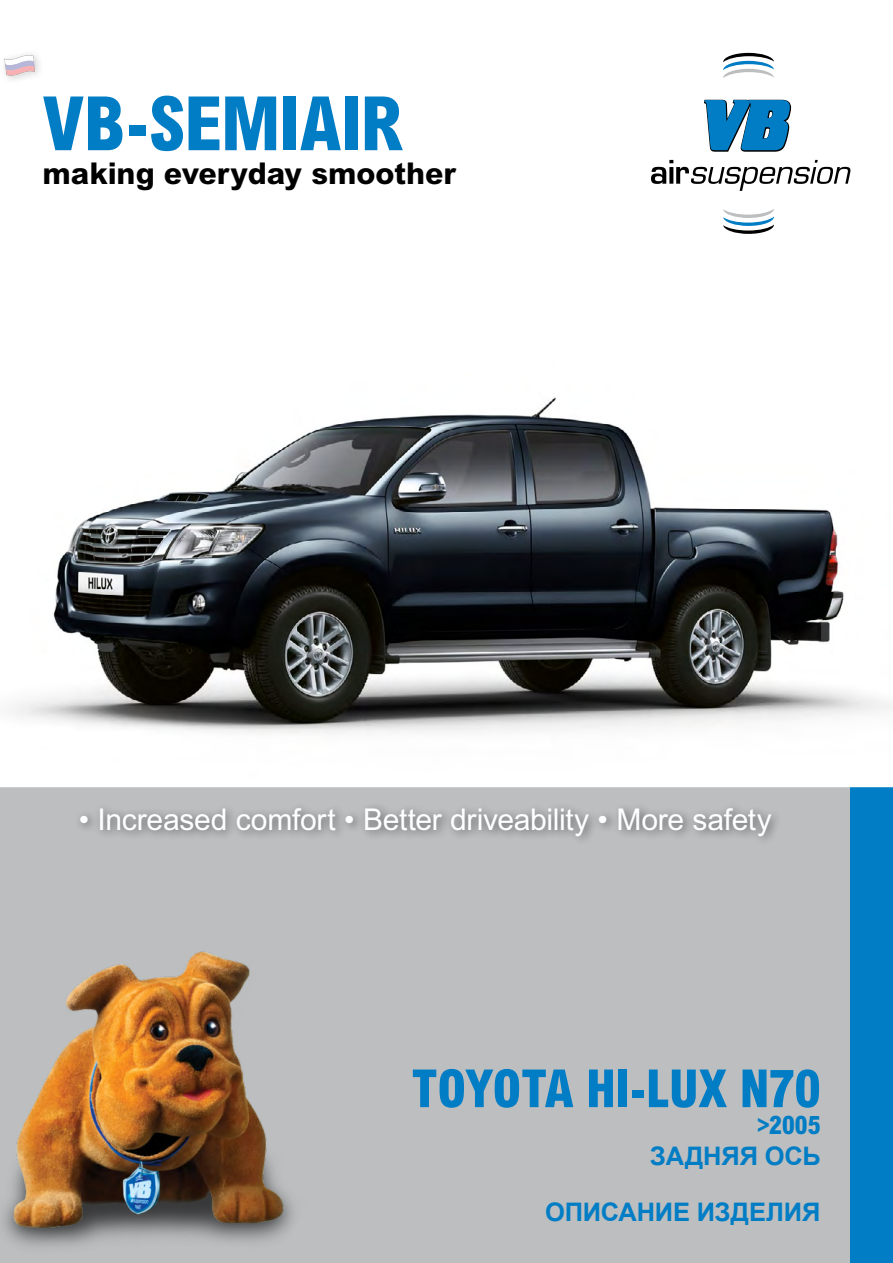
<style>
.page{position:relative;width:893px;height:1263px;background:#fff}
.page>*{position:absolute;margin:0;border:0;box-sizing:border-box;transform-origin:0 0}
.t1{font:800 condensed 75px "Arial MT Std";letter-spacing:-.01em;color:#007dc5}
.t2{font:800 condensed 52.5px "Arial MT Std";letter-spacing:-.01em;color:#007dc5}
.t3{font:30px "Arial MT Std";letter-spacing:-.01em;color:#fff}
.t4{font:800 30px "Arial MT Std";color:#000}
.t5{font:700 25.5px "Arial";letter-spacing:-.01em;color:#007dc5}
.t6{font:800 condensed 25.5px "Arial MT Std";color:#007dc5}
</style>
<div class="page">
<div style="left:0;top:787px;width:893px;height:476px;background:#bcbec0"></div>
<div style="left:850px;top:787px;width:43px;height:476px;background:#007dc5"></div>
<img style="left:3px;top:951px;width:291px;height:296px">
<svg style="left:723px;top:53px;width:51px;height:25px"></svg>
<svg style="left:723px;top:209px;width:51px;height:25px"></svg>
<svg style="left:651px;top:160px;width:200px;height:31px"></svg>
<svg style="left:704px;top:99px;width:88px;height:53px"></svg>
<div style="left:75px;top:801px;width:707px;height:46px;background:#000;opacity:.5"></div>
<img style="left:13px;top:397px;width:880px;height:336px">
<svg style="left:4px;top:54px;width:32px;height:23px"></svg>
<h1 class="t1" style="left:43px;top:78px;width:362px">VB-SEMIAIR</h1>
<p class="t4" style="left:43px;top:155px;width:415px">making everyday smoother</p>
<p class="t3" style="left:79px;top:802px;width:694px">• Increased comfort • Better driveability • More safety</p>
<h2 class="t2" style="left:411px;top:1056px;width:411px">TOYOTA HI-LUX N70</h2>
<p class="t6" style="left:757px;top:1109px;width:65px">&gt;2005</p>
<p class="t5" style="left:650px;top:1138px;width:172px">задняя ось</p>
<p class="t5" style="left:545px;top:1195px;width:277px">описание изделия</p>
</div>
